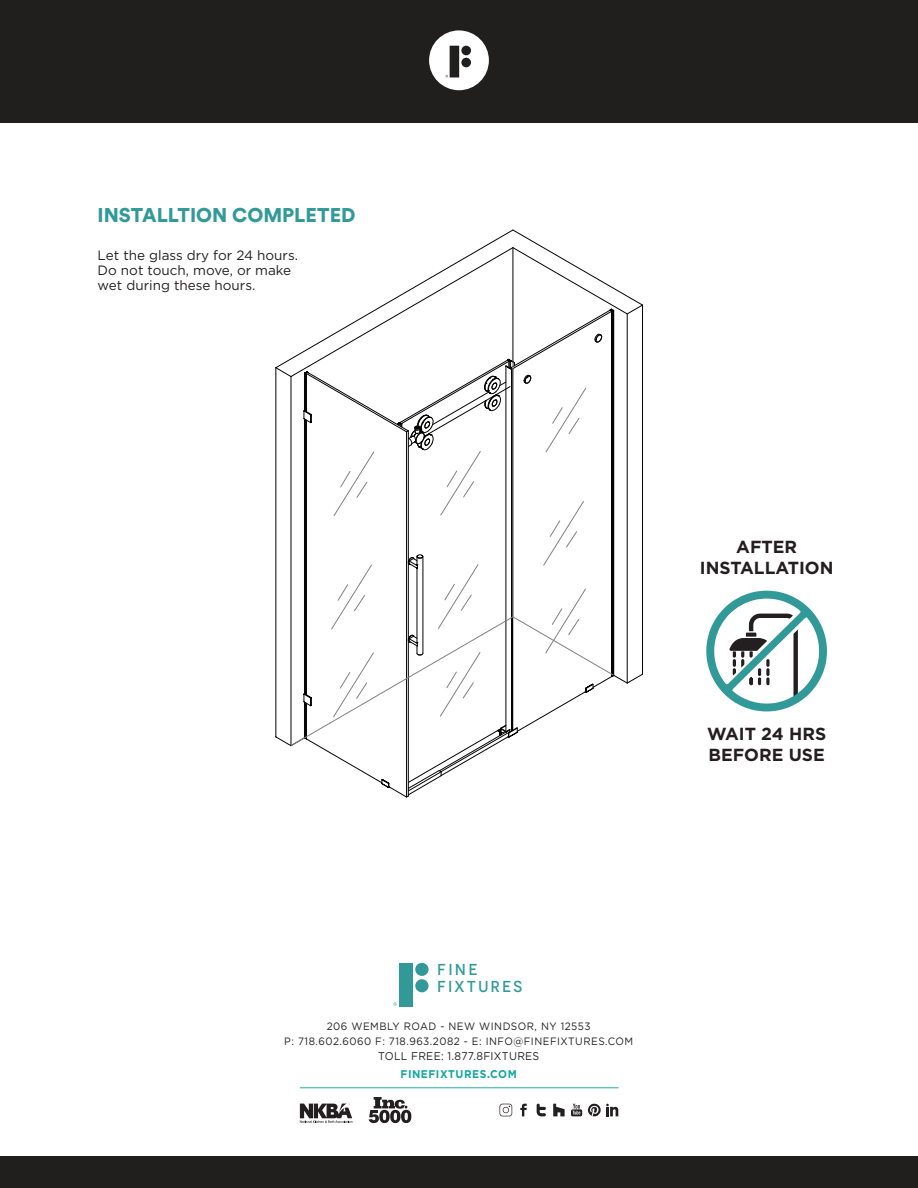
<style>
.page{position:relative;width:918px;height:1188px;background:#fff}
.page>*{position:absolute;margin:0;border:0;box-sizing:border-box;transform-origin:0 0}
.t1{font:900 19.8px "Circular Std";color:#329999}
.t2{font:700 17.4px/21px "Arson Pro";color:#231f20}
.t3{font:500 15.9px/16.5px "Novecentosans";letter-spacing:.155em;color:#329999}
.t4{font:13.5px/15px "Arson Pro";color:#231f20}
.t5{font:11.25px "Arson Pro";letter-spacing:.03em;color:#231f20;scale:.94 1}
.t6{font:700 11.25px "Arson Pro";letter-spacing:.05em;color:#12a79d;scale:.94 1}
.t7{font:10.65px/15px "Arson Pro";letter-spacing:.05em;color:#231f20;text-align:center;scale:.94 1}
</style>
<div class="page">
<div style="left:399px;top:963px;width:13px;height:43px;background:#329999"></div>
<div style="left:415px;top:963px;width:14px;height:13px;background:#329999;border-radius:50%"></div>
<div style="left:415px;top:979px;width:14px;height:13px;background:#329999;border-radius:50%"></div>
<svg style="left:393px;top:1002px;width:4px;height:4px"></svg>
<svg style="left:588px;top:1103px;width:30px;height:14px"></svg>
<svg style="left:520px;top:1104px;width:7px;height:12px"></svg>
<svg style="left:500px;top:1104px;width:12px;height:12px"></svg>
<svg style="left:537px;top:1104px;width:9px;height:12px"></svg>
<svg style="left:571px;top:1104px;width:11px;height:12px"></svg>
<svg style="left:553px;top:1104px;width:12px;height:12px"></svg>
<svg style="left:369px;top:1097px;width:42px;height:26px"></svg>
<svg style="left:300px;top:1104px;width:52px;height:19px"></svg>
<hr style="left:300px;top:1087px;width:319px;height:1px;background:#1fafa5">
<div style="left:0;top:0;width:918px;height:123px;background:#211e1e"></div>
<div style="left:0;top:1156px;width:918px;height:32px;background:#211e1e"></div>
<div style="left:429px;top:30px;width:60px;height:60px;background:#fff;border-radius:50%"></div>
<svg style="left:446px;top:46px;width:25px;height:31px"></svg>
<svg style="left:706px;top:591px;width:121px;height:120px"></svg>
<svg style="left:513px;top:230px;width:130px;height:75px"></svg>
<svg style="left:513px;top:305px;width:130px;height:379px"></svg>
<svg style="left:513px;top:309px;width:101px;height:50px"></svg>
<svg style="left:595px;top:334px;width:7px;height:9px"></svg>
<svg style="left:610px;top:306px;width:7px;height:6px"></svg>
<svg style="left:406px;top:359px;width:209px;height:432px"></svg>
<svg style="left:381px;top:779px;width:9px;height:9px"></svg>
<svg style="left:275px;top:367px;width:15px;height:379px"></svg>
<svg style="left:303px;top:247px;width:210px;height:115px"></svg>
<svg style="left:290px;top:362px;width:223px;height:384px"></svg>
<svg style="left:331px;top:388px;width:255px;height:329px"></svg>
<h1 class="t1" style="left:98px;top:202px;width:259px">INSTALLTION COMPLETED</h1>
<p class="t4" style="left:98px;top:248px;width:202px">Let the glass dry for 24 hours.<br>Do not touch, move, or make wet during these hours.</p>
<h2 class="t2" style="left:700px;top:536px;width:135px;text-align:center">AFTER<br>INSTALLATION</h2>
<h2 class="t2" style="left:707px;top:723px;width:121px">WAIT 24 HRS<br>BEFORE USE</h2>
<h3 class="t3" style="left:438px;top:961px;width:86px">FINE<br>FIXTURES</h3>
<p class="t7" style="left:284px;top:1019px;width:373px">206 WEMBLY ROAD - NEW WINDSOR, NY 12553<br>P: 718.602.6060 F: 718.963.2082 - E: INFO@FINEFIXTURES.COM</p>
<p class="t5" style="left:378px;top:1050px;width:173px">TOLL FREE: 1.877.8FIXTURES</p>
<p class="t6" style="left:401px;top:1067px;width:125px">FINEFIXTURES.COM</p>
</div>
